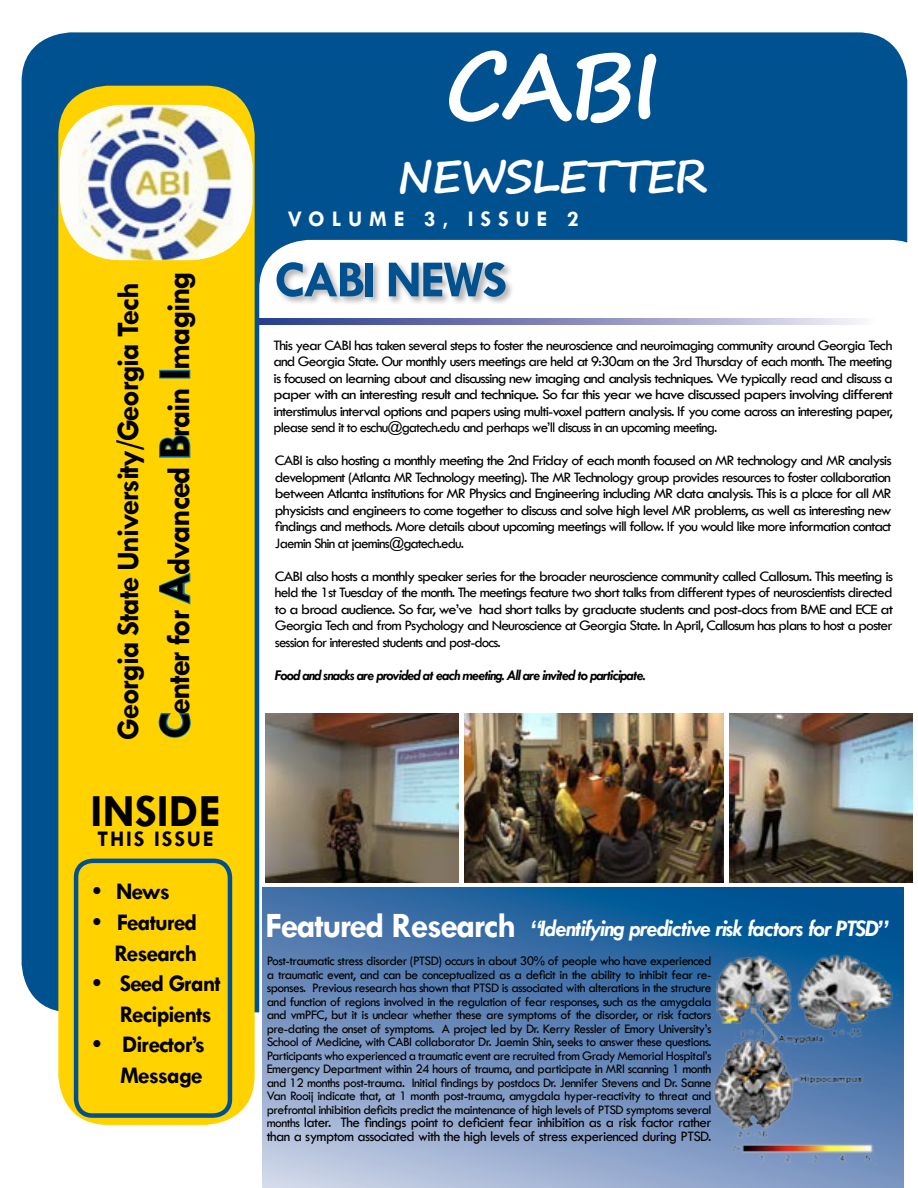
<style>
.page{position:relative;width:918px;height:1188px;background:#fff}
.page>*{position:absolute;margin:0;border:0;box-sizing:border-box;transform-origin:0 0}
.t1{font:700 90px "Segoe Print";color:#fff}
.t2{font:700 52.5px "Tw Cen";letter-spacing:-.04em;color:#005190}
.t3{font:700 46.5px "Tw Cen";color:#000}
.t4{font:700 45px "Segoe Print";letter-spacing:-.04em;color:#fff}
.t5{font:700 33px "Tw Cen";letter-spacing:-.04em;color:#000}
.t6{font:700 31.5px "Tw Cen";letter-spacing:-.04em;color:#000}
.t7{font:700 24px/30.6px "Tw Cen";letter-spacing:-.04em;color:#000;text-align:right}
.t8{font:italic 700 24px "Tw Cen";letter-spacing:-.04em;color:#fff}
.t9{font:700 22.5px "Tw Cen";letter-spacing:.3em;color:#fff}
.t10{font:700 22.5px "Tw Cen";letter-spacing:.08em;color:#000}
.t11{font:15px/16.5px "Tw Cen";letter-spacing:-.06em;color:#000;text-align:justify;scale:1.07 1}
.t12{font:15px/16.5px "Tw Cen";letter-spacing:-.06em;color:#000;text-align:justify;scale:1.04 1}
.t13{font:15px/13.5px "Tw Cen";letter-spacing:-.04em;color:#000}
.t14{font:italic 700 15px "Tw Cen";letter-spacing:-.06em;color:#000}
.t15{font:13.5px/13.5px "Tw Cen";letter-spacing:-.04em;color:#000;text-align:justify}
.s1{font-stretch:condensed;font-size:30px;color:#ffd200}
.s2{font-size:45px}
.s3{font-style:normal;font-size:36px}
.s4{font-size:13.5px}
</style>
<div class="page">
<div style="left:22px;top:32px;width:885px;height:980px;background:#005190;border-radius:50px"></div>
<div style="left:58px;top:86px;width:197px;height:1039px;background:#ffd200;border-radius:50px"></div>
<div style="left:74px;top:859px;width:158px;height:259px;border:4px solid #005190;border-radius:16px"></div>
<div style="left:259px;top:240px;width:649px;height:930px;background:#fff"></div>
<div style="left:60px;top:105px;width:193px;height:155px;background:#fff;border-radius:62px"></div>
<img style="left:79px;top:105px;width:155px;height:155px">
<svg style="left:263px;top:887px;width:641px;height:301px;background:#6088b7"></svg>
<svg style="left:258px;top:318px;width:620px;height:6px;background:#8a90be"></svg>
<svg style="left:158px;top:713px;width:33px;height:25px"></svg>
<svg style="left:159px;top:572px;width:32px;height:33px"></svg>
<svg style="left:159px;top:435px;width:32px;height:23px"></svg>
<div style="left:159px;top:370px;width:31px;height:9px;border:2px solid #0076bd"></div>
<div style="left:275px;top:261px;width:240px;height:44px;background:#000;opacity:.3"></div>
<img style="left:266px;top:713px;width:193px;height:170px">
<img style="left:464px;top:713px;width:260px;height:170px">
<img style="left:729px;top:713px;width:184px;height:170px">
<img style="left:712px;top:950px;width:188px;height:215px">
<h1 class="t1" style="left:445px;top:4px;width:217px">CABI</h1>
<h3 class="t4" style="left:397px;top:135px;width:312px">NEWSLETTER</h3>
<h3 class="t9" style="left:288px;top:206px;width:292px">VOLUME 3, ISSUE 2</h3>
<h3 class="t6" style="left:109px;top:740px;width:459px;rotate:-90deg">Georgia State University/Georgia Tech</h3>
<h3 class="t5" style="left:159px;top:756px;width:486px;rotate:-90deg"><span class="s1">C</span> <span class="s2">C</span>enter for <span class="s2">A</span>dvanced <span class="s2">B</span>rain <span class="s2">I</span>maging</h3>
<h2 class="t2" style="left:274px;top:248px;width:235px">CABI NEWS</h2>
<p class="t12" style="left:273px;top:337px;width:597px">This year CABI has taken several steps to foster the neuroscience and neuroimaging community around Georgia Tech and Georgia State. Our monthly users meetings are held at 9:30am on the 3rd Thursday of each month. The meeting is focused on learning about and discussing new imaging and analysis techniques. We typically read and discuss a paper with an interesting result and technique. So far this year we have discussed papers involving different interstimulus interval options and papers using multi-voxel pattern analysis. If you come across an interesting paper, please send it to eschu@gatech.edu and perhaps we’ll discuss in an upcoming meeting.</p>
<p class="t11" style="left:275px;top:452px;width:578px">CABI is also hosting a monthly meeting the 2nd Friday of each month focused on MR technology and MR analysis development (Atlanta MR Technology meeting). The MR Technology group provides resources to foster collaboration between Atlanta institutions for MR Physics and Engineering including MR data analysis. This is a place for all MR physicists and engineers to come together to discuss and solve high level MR problems, as well as interesting new findings and methods. More details about upcoming meetings will follow. If you would like more information contact Jaemin Shin at jaemins@gatech.edu.</p>
<p class="t11" style="left:275px;top:568px;width:579px">CABI also hosts a monthly speaker series for the broader neuroscience community called Callosum. This meeting is held the 1st Tuesday of the month. The meetings feature two short talks from different types of neuroscientists directed to a broad audience. So far, we’ve had short talks by graduate students and post-docs from BME and ECE at Georgia Tech and from Psychology and Neuroscience at Georgia State. In April, Callosum has plans to host a poster session for interested students and post-docs.</p>
<p class="t14" style="left:275px;top:666px;width:372px">Food and snacks are provided at each meeting. All are invited to participate.</p>
<h3 class="t3" style="left:91px;top:784px;width:132px">INSIDE</h3>
<h3 class="t10" style="left:98px;top:825px;width:118px">THIS ISSUE</h3>
<h3 class="t7" style="left:93px;top:876px;width:79px">• News</h3>
<h3 class="t7" style="left:93px;top:907px;width:106px">• Featured<br>Research</h3>
<h3 class="t7" style="left:120px;top:968px;width:102px;text-align:left;text-indent:-27px">• Seed Grant<br>Recipients</h3>
<h3 class="t7" style="left:93px;top:1029px;width:113px">• Director’s<br>Message</h3>
<h3 class="t8" style="left:265px;top:914px;width:625px"><span class="s3">Featured Research</span> “Identifying predictive risk factors for PTSD”</h3>
<p class="t15" style="left:267px;top:954px;width:446px">Post-traumatic stress disorder (PTSD) occurs in about 30% of people who have experienced a traumatic event, and can be conceptualized as a deficit in the ability to inhibit fear re&shy;sponses. Previous research has shown that PTSD is associated with alterations in the structure and function of regions involved in the regulation of fear responses, such as the amygdala and vmPFC, but it is unclear whether these are symptoms of the disorder, or risk factors pre-dating the onset of symptoms. A project led by Dr. Kerry Ressler of Emory University’s School of Medicine, with CABI collaborator Dr. Jaemin Shin, seeks to answer these questions.<br>Participants who experienced a traumatic event are recruited from Grady Memorial Hospital’s Emergency Department within 24 hours of trauma, and participate in MRI scanning 1 month and 12 months post-trauma. Initial findings by postdocs Dr. Jennifer Stevens and Dr. Sanne Van Rooij indicate that, at 1 month post-trauma, amygdala hyper-reactivity to threat and prefrontal inhibition deficits predict the maintenance of high levels of PTSD symptoms several</p>
<p class="t13" style="left:267px;top:1116px;width:446px"><span class="s4">months</span> later. The findings point to deficient fear inhibition as a risk factor rather than a symptom associated with the high levels of stress experienced during PTSD.</p>
</div>
